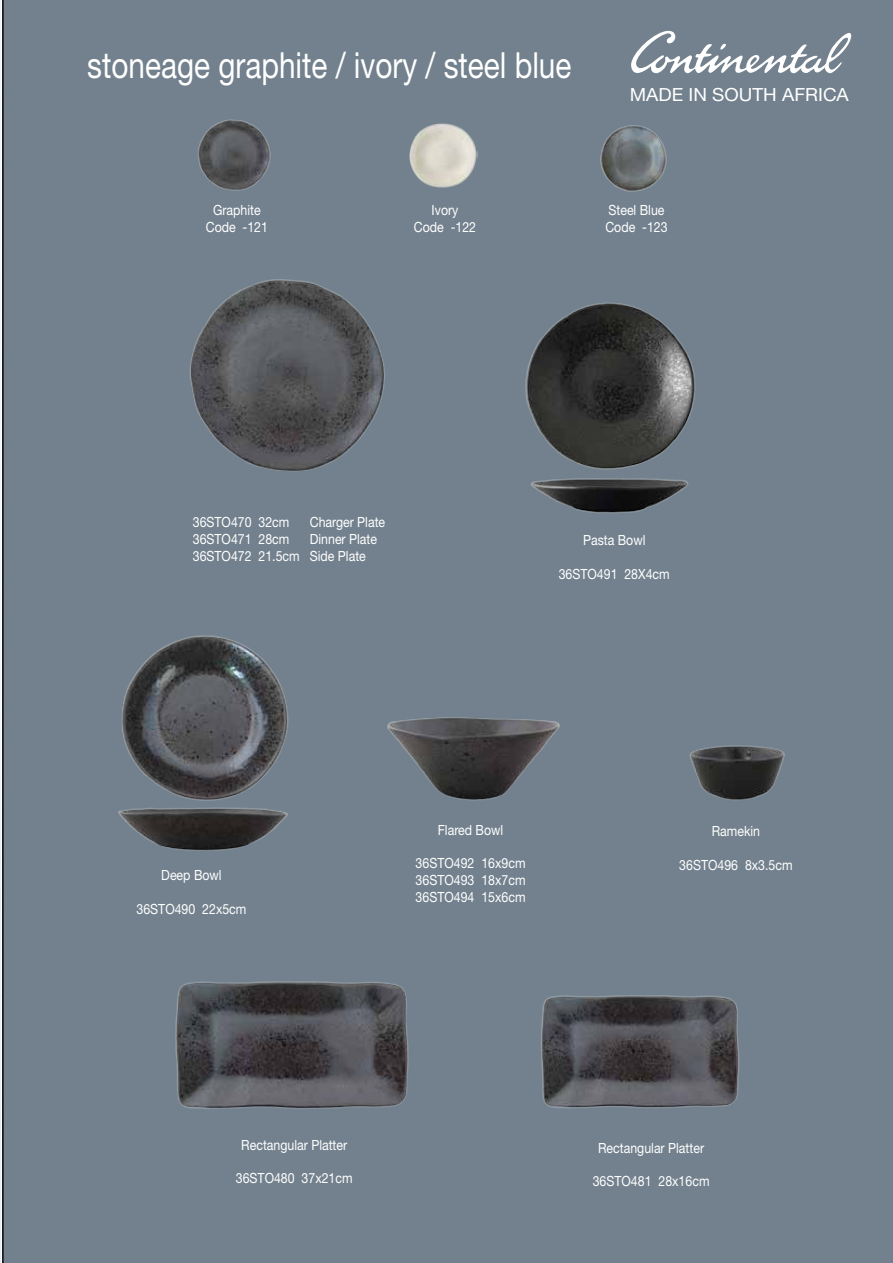
<style>
.page{position:relative;width:893px;height:1263px;background:#fff}
.page>*{position:absolute;margin:0;border:0;box-sizing:border-box;transform-origin:0 0}
.t1{font:36px "Helvetica Neue";color:#fff;scale:.83 1}
.t2{font:18.15px "Helvetica Neue";color:#fff;scale:1.04 1}
.t3{font:14.1px/16.8px "Helvetica Neue";color:#fff;scale:.88 1}
</style>
<div class="page">
<img style="left:0;top:0;width:1px;height:1263px">
<div style="left:2px;top:0;width:891px;height:1263px;background:#72818d"></div>
<img style="left:179px;top:272px;width:215px;height:212px">
<img style="left:109px;top:627px;width:188px;height:180px">
<img style="left:113px;top:801px;width:181px;height:56px">
<img style="left:533px;top:987px;width:215px;height:129px">
<img style="left:380px;top:704px;width:186px;height:104px">
<img style="left:683px;top:737px;width:106px;height:68px">
<img style="left:166px;top:972px;width:253px;height:146px">
<img style="left:194px;top:117px;width:80px;height:78px">
<img style="left:408px;top:123px;width:70px;height:66px">
<img style="left:517px;top:299px;width:182px;height:176px">
<img style="left:527px;top:474px;width:164px;height:44px">
<img style="left:598px;top:123px;width:72px;height:70px">
<svg style="left:631px;top:31px;width:220px;height:42px"></svg>
<h1 class="t1" style="left:87px;top:44px;width:585px">stoneage graphite / ivory / steel blue</h1>
<p class="t2" style="left:630px;top:84px;width:212px">MADE IN SOUTH AFRICA</p>
<p class="t3" style="left:206px;top:202px;width:72px;text-align:center">Graphite<br>Code -121</p>
<p class="t3" style="left:414px;top:202px;width:72px;text-align:center">Ivory<br>Code -122</p>
<p class="t3" style="left:605px;top:202px;width:72px">Steel Blue<br>Code -123</p>
<p class="t3" style="left:193px;top:513px;width:123px">36STO470 32cm<br>36STO471 28cm<br>36STO472 21.5cm</p>
<p class="t3" style="left:310px;top:513px;width:87px">Charger Plate<br>Dinner Plate<br>Side Plate</p>
<p class="t3" style="left:583px;top:531px;width:72px">Pasta Bowl</p>
<p class="t3" style="left:559px;top:565px;width:128px">36STO491 28X4cm</p>
<p class="t3" style="left:161px;top:867px;width:70px">Deep Bowl</p>
<p class="t3" style="left:137px;top:900px;width:126px">36STO490 22x5cm</p>
<p class="t3" style="left:438px;top:821px;width:76px">Flared Bowl</p>
<p class="t3" style="left:416px;top:855px;width:126px;text-align:justify">36STO492 16x9cm 36STO493 18x7cm 36STO494 15x6cm</p>
<p class="t3" style="left:712px;top:822px;width:56px">Ramekin</p>
<p class="t3" style="left:679px;top:856px;width:130px">36STO496 8x3.5cm</p>
<p class="t3" style="left:241px;top:1136px;width:122px">Rectangular Platter</p>
<p class="t3" style="left:236px;top:1170px;width:134px">36STO480 37x21cm</p>
<p class="t3" style="left:598px;top:1139px;width:122px">Rectangular Platter</p>
<p class="t3" style="left:593px;top:1172px;width:134px">36STO481 28x16cm</p>
</div>
